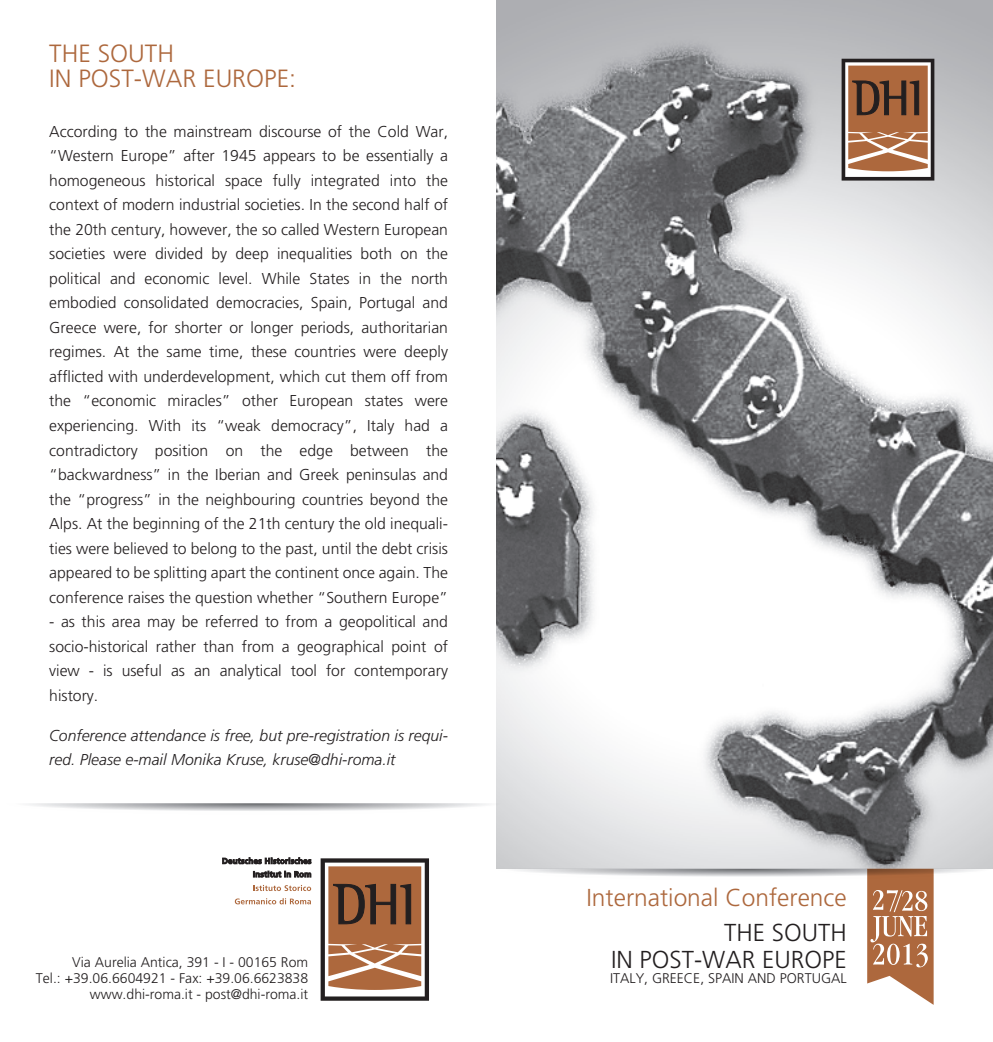
<style>
.page{position:relative;width:993px;height:1042px;background:#fff}
.page>*{position:absolute;margin:0;border:0;box-sizing:border-box;transform-origin:0 0}
.t1{font:300 24.85px/24.8px "Frutiger";color:#ad683d}
.t2{font:300 24.5px/26.2px "Frutiger";color:#231f20;text-align:right}
.t3{font:300 24.5px "Frutiger";color:#ad683d}
.t4{font:300 15.75px/24.5px "Frutiger";color:#231f20;text-align:justify}
.t5{font:italic 300 15.75px/24.5px "Frutiger";color:#231f20}
.t6{font:300 14px/15.8px "Frutiger";color:#231f20;text-align:right}
</style>
<div class="page">
<img style="left:496px;top:0;width:496px;height:869px">
<svg style="left:517px;top:869px;width:460px;height:136px"></svg>
<svg style="left:28px;top:803px;width:472px;height:11px"></svg>
<svg style="left:841px;top:59px;width:93px;height:122px"></svg>
<svg style="left:222px;top:857px;width:89px;height:7px"></svg>
<svg style="left:253px;top:871px;width:58px;height:6px"></svg>
<svg style="left:253px;top:885px;width:58px;height:6px"></svg>
<svg style="left:235px;top:898px;width:76px;height:6px"></svg>
<svg style="left:320px;top:858px;width:109px;height:142px"></svg>
<h1 class="t1" style="left:49px;top:41px;width:248px">THE SOUTH<br>IN POST-WAR EUROPE:</h1>
<p class="t4" style="left:49px;top:119px;width:400px">According to the mainstream discourse of the Cold War, “Western Europe” after 1945 appears to be essentially a homogeneous historical space fully integrated into the context of modern industrial societies. In the second half of the 20th century, however, the so called Western European societies were divided by deep inequalities both on the political and economic level. While States in the north embodied consolidated democracies, Spain, Portugal and Greece were, for shorter or longer periods, authoritarian regimes. At the same time, these countries were deeply afflicted with underdevelopment, which cut them off from the “economic miracles” other European states were experiencing. With its “weak democracy”, Italy had a contradictory position on the edge between the “backwardness” in the Iberian and Greek peninsulas and the “progress” in the neighbouring countries beyond the Alps. At the beginning of the 21th century the old inequali&shy;ties were believed to belong to the past, until the debt crisis appeared to be splitting apart the continent once again. The conference raises the question whether “Southern Europe”</p>
<p class="t4" style="left:49px;top:609px;width:400px">- as this area may be referred to from a geopolitical and socio-historical rather than from a geographical point of view - is useful as an analytical tool for contemporary history.</p>
<p class="t5" style="left:49px;top:723px;width:400px">Conference attendance is free, but pre-registration is requi&shy;red. Please e-mail Monika Kruse, kruse@dhi-roma.it</p>
<p class="t6" style="left:36px;top:954px;width:274px">Via Aurelia Antica, 391 - I - 00165 Rom<br>Tel.: +39.06.6604921 - Fax: +39.06.6623838 www.dhi-roma.it - post@dhi-roma.it</p>
<h2 class="t3" style="left:586px;top:884px;width:261px">International Conference</h2>
<h2 class="t2" style="left:610px;top:920px;width:237px">THE SOUTH<br>IN POST-WAR EUROPE</h2>
<p class="t6" style="left:609px;top:971px;width:238px">ITALY, GREECE, SPAIN AND PORTUGAL</p>
</div>
